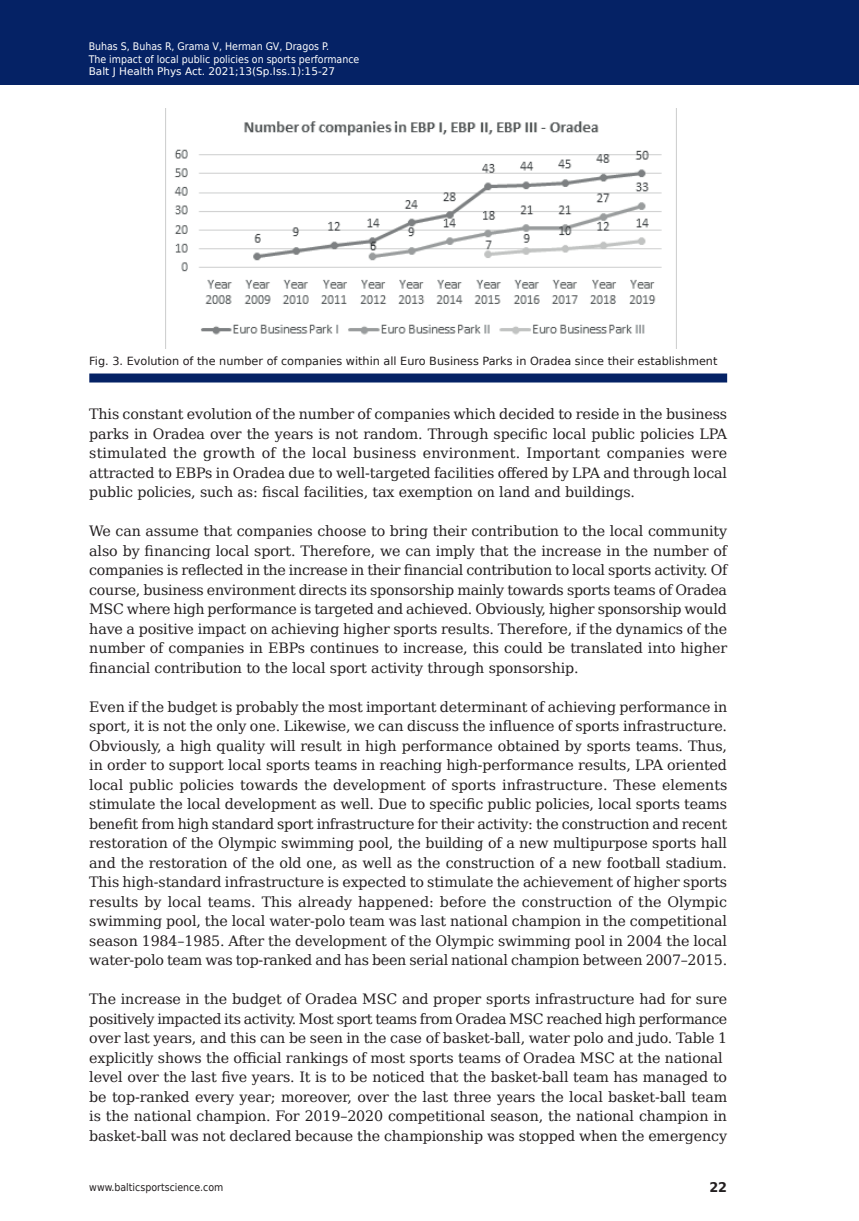
<style>
.page{position:relative;width:859px;height:1221px;background:#fff}
.page>*{position:absolute;margin:0;border:0;box-sizing:border-box;transform-origin:0 0}
.t1{font:14.25px/19.5px "DejaVu Serif";letter-spacing:-.01em;color:#231f20;text-align:justify}
.t2{font:700 13.35px "DejaVu Sans";color:#231f20;scale:.96 1}
.t3{font:11.25px "DejaVu Sans";color:#231f20}
.t4{font:10.5px/12.6px "DejaVu Sans Condensed";color:#fff}
.t5{font:10.5px "DejaVu Sans";color:#fff}
.t6{font:10.5px "DejaVu Sans Condensed";color:#231f20}
</style>
<div class="page">
<div style="left:0;top:0;width:859px;height:85px;background:#052265"></div>
<div style="left:89px;top:373px;width:638px;height:9px;background:#052265"></div>
<img style="left:174px;top:109px;width:503px;height:239px">
<p class="t4" style="left:89px;top:40px;width:272px">Buhas S, Buhas R, Grama V, Herman GV, Dragos P.<br>The impact of local public policies on sports performance</p>
<p class="t5" style="left:89px;top:63px;width:248px">Balt J Health Phys Act. 2021;13(Sp.Iss.1):15-27</p>
<p class="t3" style="left:89px;top:352px;width:630px">Fig. 3. Evolution of the number of companies within all Euro Business Parks in Oradea since their establishment</p>
<p class="t1" style="left:89px;top:403px;width:639px">This constant evolution of the number of companies which decided to reside in the business parks in Oradea over the years is not random. Through specific local public policies LPA stimulated the growth of the local business environment. Important companies were attracted to EBPs in Oradea due to well-targeted facilities offered by LPA and through local public policies, such as: fiscal facilities, tax exemption on land and buildings.</p>
<p class="t1" style="left:89px;top:520px;width:640px">We can assume that companies choose to bring their contribution to the local community also by financing local sport. Therefore, we can imply that the increase in the number of companies is reflected in the increase in their financial contribution to local sports activity. Of course, business environment directs its sponsorship mainly towards sports teams of Oradea MSC where high performance is targeted and achieved. Obviously, higher sponsorship would have a positive impact on achieving higher sports results. Therefore, if the dynamics of the number of companies in EBPs continues to increase, this could be translated into higher financial contribution to the local sport activity through sponsorship.</p>
<p class="t1" style="left:89px;top:695px;width:640px">Even if the budget is probably the most important determinant of achieving performance in sport, it is not the only one. Likewise, we can discuss the influence of sports infrastructure.<br>Obviously, a high quality will result in high performance obtained by sports teams. Thus, in order to support local sports teams in reaching high-performance results, LPA oriented local public policies towards the development of sports infrastructure. These elements stimulate the local development as well. Due to specific public policies, local sports teams benefit from high standard sport infrastructure for their activity: the construction and recent restoration of the Olympic swimming pool, the building of a new multipurpose sports hall and the restoration of the old one, as well as the construction of a new football stadium.<br>This high-standard infrastructure is expected to stimulate the achievement of higher sports results by local teams. This already happened: before the construction of the Olympic swimming pool, the local water-polo team was last national champion in the competitional season 1984–1985. After the development of the Olympic swimming pool in 2004 the local water-polo team was top-ranked and has been serial national champion between 2007–2015.</p>
<p class="t1" style="left:89px;top:988px;width:640px;text-align:left">The increase in the budget of Oradea MSC and proper sports infrastructure had for sure positively impacted its activity. Most sport teams from Oradea MSC reached high performance over last years, and this can be seen in the case of basket-ball, water polo and judo. Table 1 explicitly shows the officialrankingsofmostsportsteamsofOradeaMSCatthenational<br>level over the last five years. It is to be noticed that the basket-ball team has managed to be top-ranked every year; moreover, over the last three years the local basket-ball team is the national champion. For 2019–2020 competitional season, the national champion in basket-ball was not declared because the championship was stopped when the emergency</p>
<p class="t6" style="left:89px;top:1178px;width:136px">www.balticsportscience.com</p>
<p class="t2" style="left:709px;top:1176px;width:20px">22</p>
</div>
